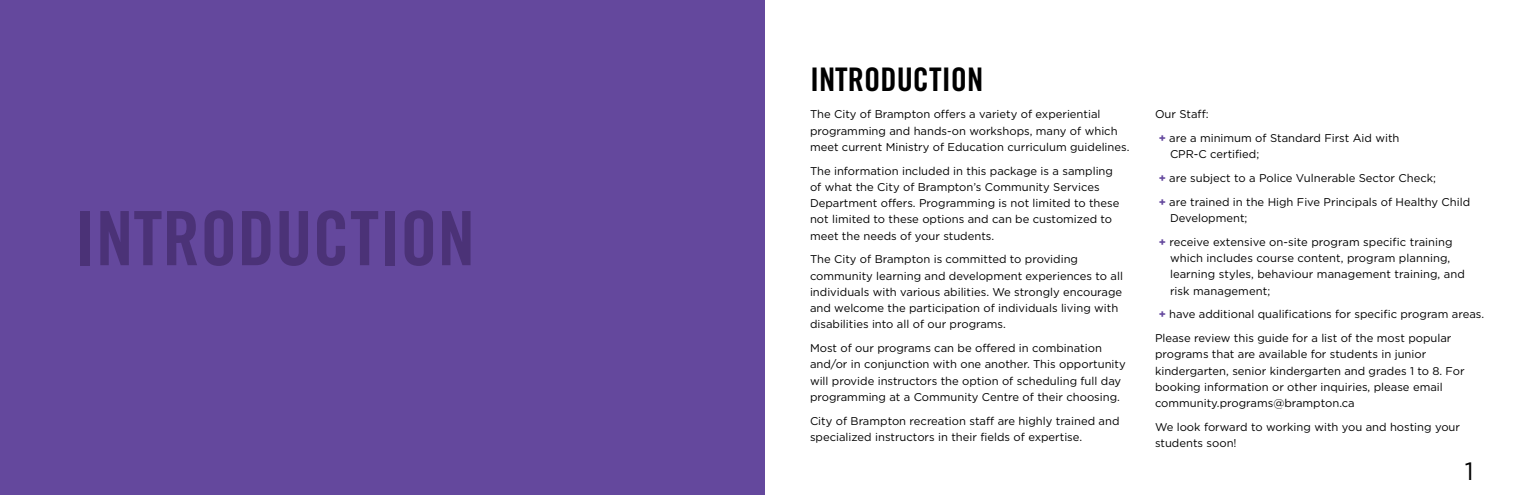
<style>
.page{position:relative;width:1530px;height:495px;background:#fff}
.page>*{position:absolute;margin:0;border:0;box-sizing:border-box;transform-origin:0 0}
.t1{font:75px "Trade Gothic LT Std Bd Cn 20";color:#4b3277}
.t2{font:32.5px "Trade Gothic LT Std Bd Cn 20";color:#000}
.t3{font:25px "Gotham";color:#000}
.t4{font:11.25px/16.2px "Gotham";color:#000}
.s1{font-weight:700;color:#64489d}
</style>
<div class="page">
<div style="left:0;top:0;width:765px;height:495px;background:#64489d"></div>
<h1 class="t1" style="left:75px;top:193px;width:402px">INTRODUCTION</h1>
<h2 class="t2" style="left:810px;top:60px;width:175px">INTRODUCTION</h2>
<p class="t4" style="left:810px;top:106px;width:321px">The City of Brampton offers a variety of experiential programming and hands-on workshops, many of which meet current Ministry of Education curriculum guidelines.</p>
<p class="t4" style="left:810px;top:162px;width:311px">The information included in this package is a sampling of what the City of Brampton’s Community Services Department offers. Programming is not limited to these not limited to these options and can be customized to meet the needs of your students.</p>
<p class="t4" style="left:810px;top:251px;width:314px">The City of Brampton is committed to providing community learning and development experiences to all individuals with various abilities. We strongly encourage and welcome the participation of individuals living with disabilities into all of our programs.</p>
<p class="t4" style="left:810px;top:340px;width:317px">Most of our programs can be offered in combination and/or in conjunction with one another. This opportunity will provide instructors the option of scheduling full day programming at a Community Centre of their choosing.</p>
<p class="t4" style="left:810px;top:412px;width:311px">City of Brampton recreation staff are highly trained and specialized instructors in their fields of expertise.</p>
<p class="t4" style="left:1159px;top:102px;width:242px;line-height:23.8px;text-indent:-4px">Our Staff:<br><span class="s1">+</span> are a minimum of Standard First Aid with</p>
<p class="t4" style="left:1159px;top:142px;width:313px;line-height:23.8px;text-indent:11px">CPR-C certified;<br><span class="s1">+</span> are subject to a Police Vulnerable Sector Check;<br><span class="s1">+</span> are trained in the High Five Principals of Healthy Child</p>
<p class="t4" style="left:1159px;top:206px;width:295px;line-height:23.8px;text-indent:11px">Development;<br><span class="s1">+</span> receive extensive on-site program specific training</p>
<p class="t4" style="left:1170px;top:250px;width:296px">which includes course content, program planning, learning styles, behaviour management training, and risk management;</p>
<p class="t4" style="left:1155px;top:302px;width:331px;line-height:23.8px;text-indent:4px"><span class="s1">+</span> have additional qualifications for specific program areas.<br>Please review this guide for a list of the most popular</p>
<p class="t4" style="left:1155px;top:346px;width:311px">programs that are available for students in junior kindergarten, senior kindergarten and grades 1 to 8. For booking information or other inquiries, please email community.programs@brampton.ca</p>
<p class="t4" style="left:1155px;top:419px;width:307px">We look forward to working with you and hosting your students soon!</p>
<h3 class="t3" style="left:1465px;top:457px;width:10px">1</h3>
</div>
